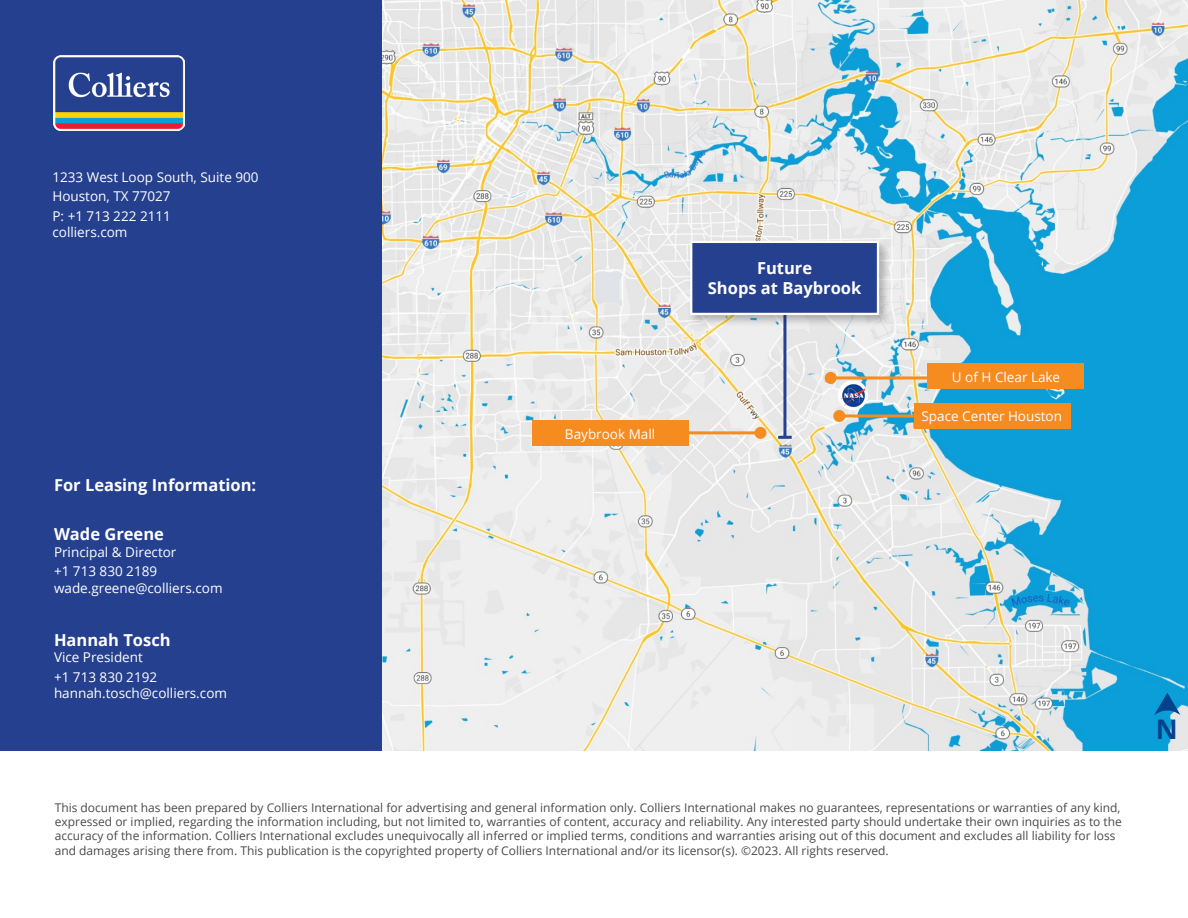
<style>
.page{position:relative;width:1188px;height:918px;background:#fff}
.page>*{position:absolute;margin:0;border:0;box-sizing:border-box;transform-origin:0 0}
.Body_Text_-_Dark_Grey_CMYK{font:700 27px "Open Sans";color:#05428c}
.t1{font:700 16.5px "Open Sans";color:#fff}
.t2{font:13.5px/16.5px "Open Sans";color:#fff}
.t3{font:12px/14.4px "Open Sans";color:#4a4a4d}
</style>
<div class="page">
<img style="left:382px;top:0;width:806px;height:751px">
<div style="left:0;top:0;width:382px;height:751px;background:#25408f"></div>
<img style="left:839px;top:381px;width:28px;height:29px;border-radius:14px">
<div style="left:838px;top:380px;width:30px;height:30px;border:2px solid #fff;border-radius:50%"></div>
<svg style="left:1154px;top:693px;width:27px;height:22px"></svg>
<hr style="left:783px;top:314px;width:3px;height:123px;background:#25408f">
<hr style="left:778px;top:436px;width:14px;height:3px;background:#25408f">
<div style="left:687px;top:238px;width:205px;height:89px;background:#231f20;opacity:.3"></div>
<div style="left:691px;top:242px;width:187px;height:72px;background:#25408f"></div>
<div style="left:690px;top:241px;width:189px;height:74px;border:2px solid #fff"></div>
<div style="left:914px;top:403px;width:156px;height:26px;background:#f68b1f"></div>
<hr style="left:839px;top:415px;width:77px;height:3px;background:#f68b1f">
<div style="left:833px;top:410px;width:12px;height:12px;background:#f68b1f;border-radius:50%"></div>
<div style="left:928px;top:364px;width:156px;height:25px;background:#f68b1f"></div>
<hr style="left:831px;top:376px;width:126px;height:3px;background:#f68b1f">
<div style="left:825px;top:372px;width:12px;height:12px;background:#f68b1f;border-radius:50%"></div>
<div style="left:532px;top:420px;width:157px;height:26px;background:#f68b1f"></div>
<hr style="left:682px;top:431px;width:78px;height:3px;background:#f68b1f">
<div style="left:754px;top:427px;width:12px;height:12px;background:#f68b1f;border-radius:50%"></div>
<img style="left:54px;top:55px;width:131px;height:75px">
<p class="t2" style="left:52px;top:168px;width:208px">1233 West Loop South, Suite 900</p>
<p class="t2" style="left:52px;top:188px;width:120px">Houston, TX 77027</p>
<p class="t2" style="left:52px;top:207px;width:120px">P: +1 713 222 2111 colliers.com</p>
<p class="t1" style="left:54px;top:473px;width:204px">For Leasing Information:</p>
<p class="t1" style="left:54px;top:523px;width:111px">Wade Greene</p>
<p class="t2" style="left:54px;top:543px;width:124px">Principal &amp; Director</p>
<p class="t2" style="left:54px;top:563px;width:105px">+1 713 830 2189</p>
<p class="t2" style="left:54px;top:579px;width:170px">wade.greene@colliers.com</p>
<p class="t1" style="left:54px;top:628px;width:118px">Hannah Tosch</p>
<p class="t2" style="left:54px;top:649px;width:90px">Vice President</p>
<p class="t2" style="left:54px;top:668px;width:105px">+1 713 830 2192</p>
<p class="t2" style="left:54px;top:685px;width:175px">hannah.tosch@colliers.com</p>
<p class="t2" style="left:565px;top:425px;width:92px">Baybrook Mall</p>
<p class="t1" style="left:757px;top:257px;width:57px">Future</p>
<p class="t1" style="left:708px;top:276px;width:155px">Shops at Baybrook</p>
<p class="t2" style="left:952px;top:368px;width:110px">U of H Clear Lake</p>
<p class="t2" style="left:922px;top:408px;width:142px">Space Center Houston</p>
<p class="t3" style="left:55px;top:800px;width:1069px">This document has been prepared by Colliers International for advertising and general information only. Colliers International makes no guarantees, representations or warranties of any kind, expressed or implied, regarding the information including, but not limited to, warranties of content, accuracy and reliability. Any interested party should undertake their own inquiries as to the accuracy of the information. Colliers International excludes unequivocally all inferred or implied terms, conditions and warranties arising out of this document and excludes all liability for loss and damages arising there from. This publication is the copyrighted property of Colliers International and/or its licensor(s). ©2023. All rights reserved.</p>
<p class="Body_Text_-_Dark_Grey_CMYK" style="left:1156px;top:710px;width:23px">N</p>
</div>
